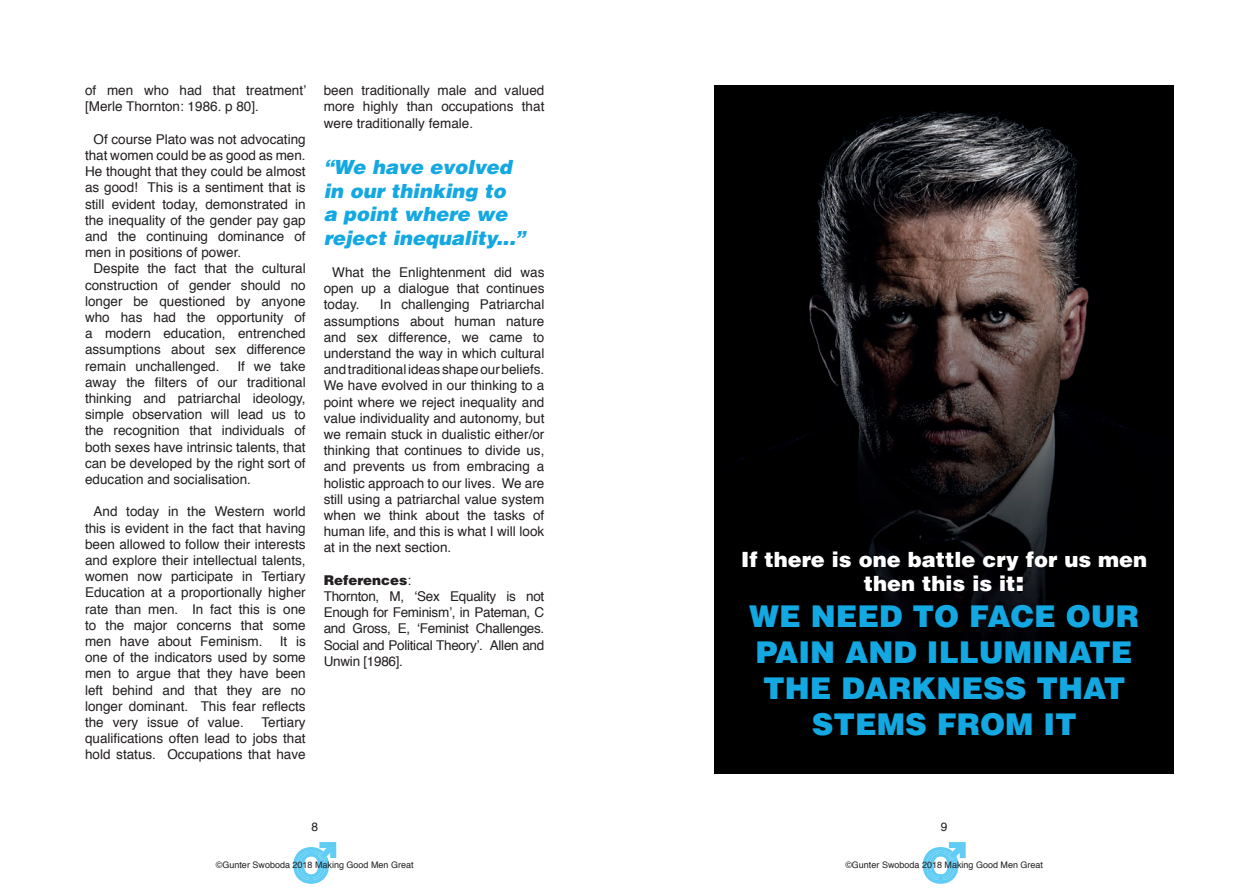
<style>
.page{position:relative;width:1259px;height:893px;background:#fff}
.page>*{position:absolute;margin:0;border:0;box-sizing:border-box;transform-origin:0 0}
.t1{font:900 30px/36px "Helvetica";color:#13a8e1;text-align:center}
.t2{font:900 21px/24px "Helvetica";color:#fff;text-align:center}
.t3{font:italic 900 19.5px/23.4px "Helvetica";color:#13a8e1}
.t4{font:13.5px/16.2px "Helvetica";color:#231f20;text-align:justify}
.t5{font:13.5px/16.2px "Helvetica";letter-spacing:-.02em;color:#231f20}
.t6{font:12px "Helvetica";color:#231f20}
.t7{font:9px "Helvetica";color:#231f20}
.s1{font-weight:900}
.s2{font-size:27px}
</style>
<div class="page">
<svg style="left:293px;top:842px;width:43px;height:42px"></svg>
<svg style="left:922px;top:842px;width:43px;height:42px"></svg>
<img style="left:714px;top:85px;width:460px;height:689px">
<p class="t4" style="left:85px;top:83px;width:223px">of men who had that treatment’ [Merle Thornton: 1986. p 80].</p>
<p class="t4" style="left:85px;top:131px;width:222px;text-indent:9px">Of course Plato was not advocating that women could be as good as men.<br>He thought that they could be almost as good! This is a sentiment that is still evident today, demonstrated in the inequality of the gender pay gap and the continuing dominance of men in positions of power.</p>
<p class="t4" style="left:85px;top:261px;width:222px;text-indent:9px">Despite the fact that the cultural construction of gender should no longer be questioned by anyone who has had the opportunity of a modern education, entrenched assumptions about sex difference remain unchallenged.</p>
<p class="t4" style="left:85px;top:358px;width:222px;text-indent:152px">If we take away the filters of our traditional thinking and patriarchal ideology, simple observation will lead us to the recognition that individuals of both sexes have intrinsic talents, that can be developed by the right sort of education and socialisation.</p>
<p class="t4" style="left:85px;top:504px;width:222px;text-indent:9px">And today in the Western world this is evident in the fact that having been allowed to follow their interests and explore their intellectual talents, women now participate in Tertiary Education at a proportionally higher rate than men. In fact this is one to the major concerns that some men have about Feminism.</p>
<p class="t4" style="left:85px;top:634px;width:222px;text-indent:195px">It is one of the indicators used by some men to argue that they have been left behind and that they are no longer dominant. This fear reflects the very issue of value.</p>
<p class="t4" style="left:85px;top:715px;width:222px;text-indent:176px">Tertiary qualifications often lead to jobs that hold status. Occupations that have</p>
<p class="t4" style="left:324px;top:83px;width:222px">been traditionally male and valued more highly than occupations that were traditionally female.</p>
<h3 class="t3" style="left:324px;top:155px;width:203px">“We have evolved in our thinking to<br>a point where we reject inequality...”</h3>
<p class="t4" style="left:324px;top:265px;width:222px;text-indent:9px">What the Enlightenment did was open up a dialogue that continues today.</p>
<p class="t4" style="left:324px;top:297px;width:222px;text-indent:56px">In challenging Patriarchal assumptions about human nature and sex difference, we came to understand the way in which cultural and traditional ideas shape our beliefs.<br>We have evolved in our thinking to a point where we reject inequality and value individuality and autonomy, but we remain stuck in dualistic either/or thinking that continues to divide us, and prevents us from embracing a holistic approach to our lives. We are still using a patriarchal value system when we think about the tasks of human life, and this is what I will look at in the next section.</p>
<p class="t5" style="left:324px;top:572px;width:222px"><span class="s1">References</span>:<br>Thornton, M, ‘Sex Equality is not<br>Enough for Feminism’, in Pateman, C and Gross, E, ‘Feminist Challenges.<br>Social and Political Theory’. Allen and<br>Unwin [1986].</p>
<h2 class="t2" style="left:741px;top:547px;width:407px">If there is one battle cry for us men then this is it<span class="s2">:</span></h2>
<h1 class="t1" style="left:749px;top:597px;width:391px">WE NEED TO FACE OUR<br>PAIN AND ILLUMINATE<br>THE DARKNESS THAT<br>STEMS FROM IT</h1>
<p class="t6" style="left:311px;top:817px;width:8px">8</p>
<p class="t6" style="left:941px;top:817px;width:8px">9</p>
<p class="t7" style="left:216px;top:857px;width:199px">©Gunter Swoboda 2018 Making Good Men Great</p>
<p class="t7" style="left:845px;top:857px;width:199px">©Gunter Swoboda 2018 Making Good Men Great</p>
</div>
